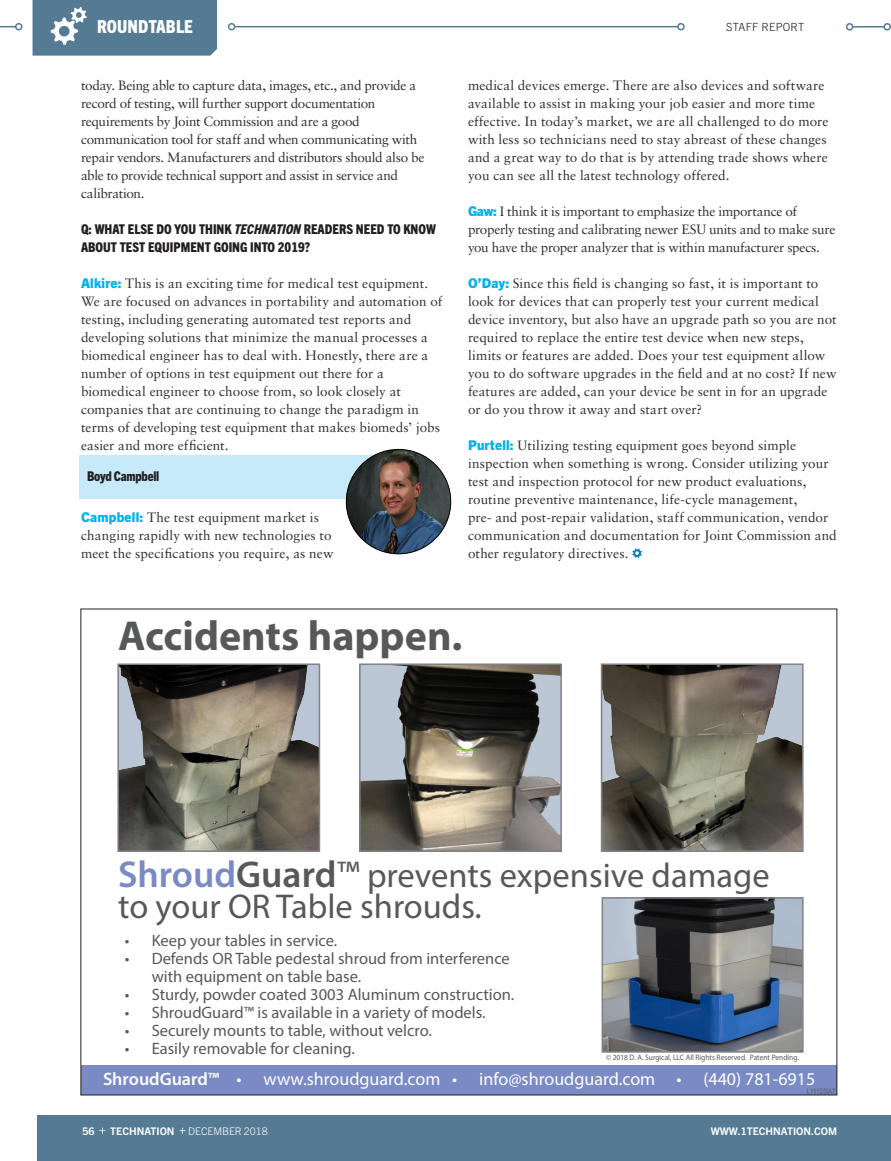
<style>
.page{position:relative;width:891px;height:1161px;background:#fff}
.page>*{position:absolute;margin:0;border:0;box-sizing:border-box;transform-origin:0 0}
.t1{font:700 42px "Myriad Pro";color:#57585a}
.t2{font:34.5px "Myriad Pro";color:#57585a}
.t3{font:18px "Myriad Pro";color:#fff}
.t4{font:800 condensed 18px "Trade Gothic Next LT Pro";letter-spacing:.01em;color:#fff}
.t5{font:16.5px/18px "Myriad Pro";color:#57585a}
.Answer_Round_Table{font:13.5px/18px "Sabon";letter-spacing:.005em;color:#312f30}
.Answer_Round_Table-2{font:13.5px/18px "Sabon";letter-spacing:-.02em;color:#312f30}
.NEW_BODY_SUBHEAD{font:800 condensed 13.5px/18px "Trade Gothic Next LT Pro";color:#231f20}
.NEW_BODY_SUBHEAD-2{font:800 condensed 13.5px "Trade Gothic Next LT Pro";letter-spacing:-.02em;color:#231f20}
.t6{font:300 11.25px "Trade Gothic Next LT Pro";letter-spacing:.025em;color:#231f20}
.t7{font:700 10.5px "Trade Gothic Next LT Pro";color:#fff}
.t8{font:300 10.5px "Trade Gothic Next LT Pro";color:#fff}
.t9{font:7.8px "Myriad Pro";color:#57585a;scale:.95 1}
.t10{font:7.5px "Arial Narrow";color:#57585a}
.s1{font-style:italic}
.s2{font-family:"Trade Gothic Next LT Pro";font-weight:800;color:#00b1ef}
.s3{font-weight:600;font-size:37.5px;color:#798ac5}
.s4{font-weight:600;font-size:37.5px}
.s5{font-size:37.5px}
.s6{font-weight:600}
</style>
<div class="page">
<div style="left:81px;top:1066px;width:756px;height:29px;background:#798ac5"></div>
<img style="left:120px;top:666px;width:197px;height:183px">
<div style="left:117px;top:663px;width:203px;height:189px;border:2px solid #808285"></div>
<img style="left:605px;top:900px;width:196px;height:150px">
<div style="left:602px;top:897px;width:202px;height:156px;border:2px solid #808285"></div>
<img style="left:362px;top:666px;width:197px;height:183px">
<div style="left:359px;top:663px;width:203px;height:189px;border:2px solid #808285"></div>
<img style="left:604px;top:666px;width:197px;height:183px">
<div style="left:601px;top:663px;width:203px;height:189px;border:2px solid #808285"></div>
<div style="left:37px;top:1115px;width:854px;height:46px;background:#547b93"></div>
<svg style="left:0;top:26px;width:15px;height:1px"></svg>
<div style="left:15px;top:23px;width:7px;height:7px;border:2px solid #547b93;border-radius:50%"></div>
<hr style="left:235px;top:26px;width:443px;height:1px;background:#547b93">
<div style="left:228px;top:23px;width:7px;height:7px;border:2px solid #547b93;border-radius:50%"></div>
<div style="left:677px;top:23px;width:8px;height:7px;border:2px solid #547b93;border-radius:50%"></div>
<svg style="left:33px;top:0;width:184px;height:56px;background:#5d8298"></svg>
<hr style="left:853px;top:26px;width:31px;height:2px;background:#547b93">
<div style="left:846px;top:23px;width:7px;height:8px;border:2px solid #547b93;border-radius:50%"></div>
<div style="left:883px;top:23px;width:8px;height:8px;border:2px solid #547b93;border-radius:50%"></div>
<svg style="left:632px;top:548px;width:10px;height:10px"></svg>
<div style="left:80px;top:455px;width:332px;height:44px;background:#c6eafa"></div>
<img style="left:346px;top:449px;width:105px;height:105px;border-radius:52px">
<svg style="left:99px;top:1128px;width:7px;height:6px"></svg>
<svg style="left:179px;top:1128px;width:7px;height:6px"></svg>
<h3 class="t4" style="left:97px;top:14px;width:97px">ROUNDTABLE</h3>
<p class="Answer_Round_Table-2" style="left:81px;top:76px;width:345px">today. Being able to capture data, images, etc., and provide a record of testing, will further support documentation requirements by Joint Commission and are a good communication tool for staff and when communicating with repair vendors. Manufacturers and distributors should also be able to provide technical support and assist in service and calibration.</p>
<p class="NEW_BODY_SUBHEAD" style="left:81px;top:219px;width:356px">Q: WHAT ELSE DO YOU THINK <span class="s1">TECHNATION</span> READERS NEED TO KNOW<br>ABOUT TEST EQUIPMENT GOING INTO 2019?</p>
<p class="Answer_Round_Table" style="left:81px;top:274px;width:363px"><span class="s2">Alkire:</span> This is an exciting time for medical test equipment.<br>We are focused on advances in portability and automation of testing, including generating automated test reports and developing solutions that minimize the manual processes a biomedical engineer has to deal with. Honestly, there are a number of options in test equipment out there for a biomedical engineer to choose from, so look closely at companies that are continuing to change the paradigm in terms of developing test equipment that makes biomeds’ jobs easier and more efficient.</p>
<p class="NEW_BODY_SUBHEAD-2" style="left:87px;top:467px;width:74px">Boyd Campbell</p>
<p class="Answer_Round_Table" style="left:81px;top:508px;width:254px"><span class="s2">Campbell:</span> The test equipment market is changing rapidly with new technologies to meet the specifications you require, as new</p>
<p class="t6" style="left:726px;top:19px;width:79px">STAFF REPORT</p>
<p class="Answer_Round_Table" style="left:468px;top:76px;width:362px">medical devices emerge. There are also devices and software available to assist in making your job easier and more time effective. In today’s market, we are all challenged to do more with less so technicians need to stay abreast of these changes and a great way to do that is by attending trade shows where you can see all the latest technology offered.</p>
<p class="Answer_Round_Table-2" style="left:468px;top:202px;width:369px"><span class="s2">Gaw:</span> I think it is important to emphasize the importance of properly testing and calibrating newer ESU units and to make sure you have the proper analyzer that is within manufacturer specs.</p>
<p class="Answer_Round_Table" style="left:468px;top:274px;width:370px"><span class="s2">O’Day:</span> Since this field is changing so fast, it is important to look for devices that can properly test your current medical device inventory, but also have an upgrade path so you are not required to replace the entire test device when new steps, limits or features are added. Does your test equipment allow you to do software upgrades in the field and at no cost? If new features are added, can your device be sent in for an upgrade or do you throw it away and start over?</p>
<p class="Answer_Round_Table" style="left:468px;top:436px;width:370px"><span class="s2">Purtell:</span> Utilizing testing equipment goes beyond simple inspection when something is wrong. Consider utilizing your test and inspection protocol for new product evaluations, routine preventive maintenance, life-cycle management,<br>pre- and post-repair validation, staff communication, vendor communication and documentation for Joint Commission and other regulatory directives.</p>
<h1 class="t1" style="left:118px;top:608px;width:346px">Accidents happen.</h1>
<h2 class="t2" style="left:118px;top:854px;width:653px"><span class="s3">Shroud</span><span class="s4">Guard</span><span class="s5">™</span> prevents expensive damage</h2>
<h2 class="t2" style="left:118px;top:886px;width:365px">to your OR Table shrouds.</h2>
<p class="t5" style="left:125px;top:931px;width:214px">• Keep your tables in service.</p>
<p class="t5" style="left:152px;top:949px;width:360px;text-indent:-27px">• Defends OR Table pedestal shroud from interference with equipment on table base.</p>
<p class="t5" style="left:125px;top:985px;width:391px">• Sturdy, powder coated 3003 Aluminum construction.</p>
<p class="t5" style="left:125px;top:1003px;width:362px">• ShroudGuard™ is available in a variety of models.</p>
<p class="t5" style="left:125px;top:1021px;width:309px">• Securely mounts to table, without velcro.</p>
<p class="t5" style="left:125px;top:1039px;width:232px">• Easily removable for cleaning.</p>
<p class="t9" style="left:606px;top:1053px;width:205px">© 2018 D. A. Surgical, LLC All Rights Reserved. Patent Pending.</p>
<h3 class="t3" style="left:103px;top:1068px;width:714px"><span class="s6">ShroudGuard™</span> • www.shroudguard.com • info@shroudguard.com • (440) 781-6915</h3>
<p class="t10" style="left:807px;top:1086px;width:30px">L11125IA7</p>
<p class="t7" style="left:82px;top:1124px;width:14px">56</p>
<p class="t7" style="left:110px;top:1124px;width:66px">TECHNATION</p>
<p class="t8" style="left:188px;top:1124px;width:81px">DECEMBER 2018</p>
<p class="t7" style="left:711px;top:1124px;width:128px">WWW.1TECHNATION.COM</p>
</div>
